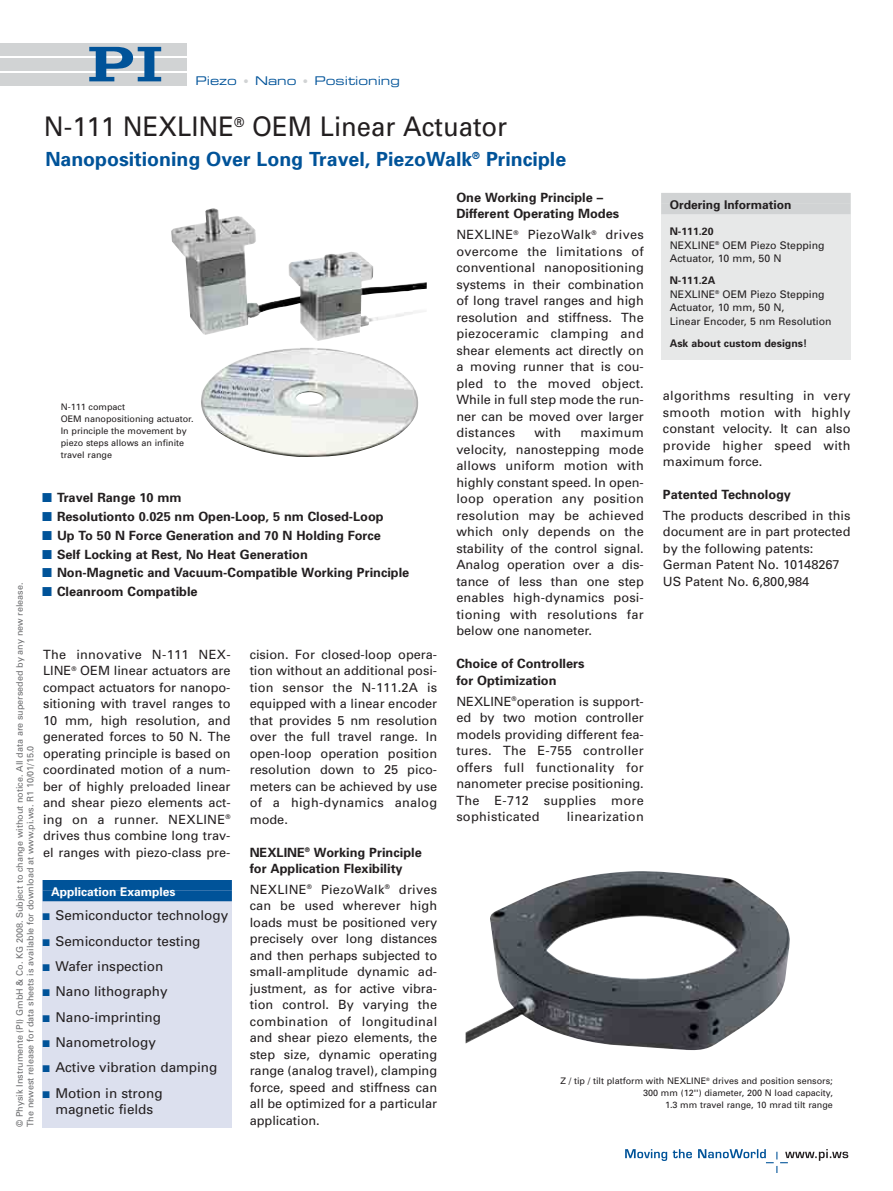
<style>
.page{position:relative;width:893px;height:1191px;background:#fff}
.page>*{position:absolute;margin:0;border:0;box-sizing:border-box;transform-origin:0 0}
.t1{font:27px "Univers";color:#231f20;scale:.95 1}
.t2{font:700 19.5px "Univers";color:#005399}
.t3{font:13.5px/16.2px "Univers";color:#231f20;text-align:center}
.t4{font:12.75px/16.5px "Univers";color:#231f20;text-align:justify}
.t5{font:700 12.75px/16.5px "Univers";color:#231f20}
.t6{font:12.75px "Univers";letter-spacing:.02em;color:#231f20}
.t7{font:12px "Eurostile Extended Two";color:#005399}
.t8{font:700 12px "Univers";color:#231f20}
.t9{font:700 12px "Univers";color:#fff}
.t10{font:10.5px/13.5px "Univers";color:#231f20}
.t11{font:700 10.5px "Univers";color:#231f20}
.t12{font:9px/12px "Univers";color:#231f20}
.t13{font:9px/10.8px "Univers";color:#6d6e70}
.s1{font-size:10.5px;color:#d1d3d4}
.s2{font-weight:700}
.s3{font-family:"European Pi Three";font-weight:400;font-size:15px;color:#005399}
.s4{font-family:"European Pi Three";font-size:11.25px;color:#005399}
</style>
<div class="page">
<div style="left:64px;top:43px;width:123px;height:12px;background:#d1d3d4"></div>
<div style="left:64px;top:58px;width:123px;height:12px;background:#d1d3d4"></div>
<div style="left:64px;top:73px;width:123px;height:12px;background:#d1d3d4"></div>
<svg style="left:89px;top:47px;width:72px;height:34px"></svg>
<div style="left:0;top:43px;width:86px;height:12px;background:#d1d3d4"></div>
<div style="left:0;top:58px;width:86px;height:12px;background:#d1d3d4"></div>
<div style="left:0;top:73px;width:86px;height:12px;background:#d1d3d4"></div>
<svg style="left:625px;top:1149px;width:223px;height:23px"></svg>
<div style="left:661px;top:193px;width:189px;height:166px;background:#e7e8e8"></div>
<div style="left:661px;top:193px;width:189px;height:10px;background:#d1d3d4"></div>
<div style="left:661px;top:203px;width:189px;height:11px;background:#d1d3d4"></div>
<div style="left:43px;top:880px;width:189px;height:247px;background:#dce0ee"></div>
<div style="left:43px;top:880px;width:189px;height:10px;background:#005399"></div>
<div style="left:43px;top:890px;width:189px;height:11px;background:#005399"></div>
<img style="left:171px;top:208px;width:256px;height:249px">
<img style="left:466px;top:871px;width:324px;height:179px">
<p class="t7" style="left:196px;top:76px;width:206px">Piezo <span class="s1">•</span> Nano <span class="s1">•</span> Positioning</p>
<h1 class="t1" style="left:44px;top:117px;width:489px">N-111 NEXLINE<sup>®</sup> OEM Linear Actuator</h1>
<h2 class="t2" style="left:45px;top:152px;width:522px">Nanopositioning Over Long Travel, PiezoWalk<sup>®</sup> Principle</h2>
<p class="t5" style="left:456px;top:190px;width:164px">One Working Principle –<br>Different Operating Modes</p>
<p class="t4" style="left:456px;top:228px;width:189px">NEXLINE<sup>®</sup> PiezoWalk<sup>®</sup> drives overcome the limitations of conventional nanopositioning systems in their combination of long travel ranges and high resolution and stiffness. The piezoceramic clamping and shear elements act directly on a moving runner that is cou&shy;pled to the moved object.<br>While in full step mode the run&shy;ner can be moved over larger distances</p>
<p class="t8" style="left:670px;top:200px;width:123px">Ordering Information</p>
<p class="t10" style="left:670px;top:225px;width:156px"><span class="s2">N-111.20<br></span>NEXLINE<sup>®</sup> OEM Piezo Stepping<br>Actuator, 10 mm, 50 N</p>
<p class="t10" style="left:670px;top:274px;width:163px"><span class="s2">N-111.2A<br></span>NEXLINE<sup>®</sup> OEM Piezo Stepping<br>Actuator, 10 mm, 50 N,<br>Linear Encoder, 5 nm Resolution</p>
<p class="t11" style="left:670px;top:339px;width:139px">Ask about custom designs!</p>
<p class="t4" style="left:663px;top:388px;width:189px">algorithms resulting in very smooth motion with highly constant velocity. It can also provide higher speed with maximum force.</p>
<p class="t5" style="left:663px;top:487px;width:130px">Patented Technology</p>
<p class="t4" style="left:663px;top:508px;width:189px;text-align:left">The products described in this document are in part protected by the following patents:<br>German Patent No. 10148267<br>US Patent No. 6,800,984</p>
<p class="t12" style="left:61px;top:402px;width:134px">N-111 compact<br>OEM nanopositioning actuator.<br>In principle the movement by piezo steps allows an infinite travel range</p>
<p class="t4" style="left:456px;top:425px;width:189px;text-indent:124px">maximum velocity, nanostepping mode allows uniform motion with highly constant speed. In open&shy;loop operation any position resolution may be achieved which only depends on the stability of the control signal.<br>Analog operation over a dis&shy;tance of less than one step enables high-dynamics posi&shy;tioning with resolutions far below one nanometer.</p>
<p class="t5" style="left:456px;top:656px;width:130px">Choice of Controllers for Optimization</p>
<p class="t4" style="left:456px;top:694px;width:189px">NEXLINE<sup>®</sup>operation is support&shy;ed by two motion controller models providing different fea&shy;tures. The E-755 controller offers full functionality for nanometer precise positioning.<br>The E-712 supplies more sophisticated</p>
<p class="t4" style="left:534px;top:425px;width:29px">with</p>
<p class="t5" style="left:42px;top:490px;width:141px"><span class="s3">-</span> Travel Range 10 mm</p>
<p class="t5" style="left:42px;top:509px;width:343px"><span class="s3">-</span> Resolutionto 0.025 nm Open-Loop, 5 nm Closed-Loop</p>
<p class="t5" style="left:42px;top:528px;width:340px"><span class="s3">-</span> Up To 50 N Force Generation and 70 N Holding Force</p>
<p class="t5" style="left:42px;top:547px;width:267px"><span class="s3">-</span> Self Locking at Rest, No Heat Generation</p>
<p class="t5" style="left:42px;top:565px;width:369px"><span class="s3">-</span> Non-Magnetic and Vacuum-Compatible Working Principle</p>
<p class="t5" style="left:42px;top:584px;width:157px"><span class="s3">-</span> Cleanroom Compatible</p>
<p class="t13" style="left:15px;top:1127px;width:546px;rotate:-90deg">© Physik Instrumente (PI) GmbH &amp; Co. KG 2008. Subject to change without notice. All data are superseded by any new release.<br>The newest release for data sheets is available for download at www.pi.ws. R1 10/01/15.0</p>
<p class="t4" style="left:43px;top:647px;width:189px">The innovative N-111 NEX-LINE<sup>®</sup> OEM linear actuators are compact actuators for nanopo&shy;sitioning with travel ranges to 10 mm, high resolution, and generated forces to 50 N. The operating principle is based on coordinated motion of a num&shy;ber of highly preloaded linear and shear piezo elements act&shy;ing on a runner. NEXLINE<sup>® </sup>drives thus combine long trav&shy;el ranges with piezo-class pre-</p>
<p class="t4" style="left:250px;top:647px;width:189px">cision. For closed-loop opera&shy;tion without an additional posi&shy;tion sensor the N-111.2A is equipped with a linear encoder that provides 5 nm resolution over the full travel range. In open-loop operation position resolution down to 25 pico&shy;meters can be achieved by use of a high-dynamics analog mode.</p>
<p class="t6" style="left:567px;top:812px;width:79px">linearization</p>
<p class="t5" style="left:250px;top:845px;width:174px">NEXLINE<sup>®</sup> Working Principle for Application Flexibility</p>
<p class="t4" style="left:250px;top:882px;width:189px">NEXLINE<sup>®</sup> PiezoWalk<sup>®</sup> drives can be used wherever high loads must be positioned very precisely over long distances and then perhaps subjected to small-amplitude dynamic ad&shy;justment, as for active vibra&shy;tion control. By varying the combination of longitudinal and shear piezo elements, the step size, dynamic operating range (analog travel), clamping force, speed and stiffness can all be optimized for a particular application.</p>
<p class="t9" style="left:51px;top:887px;width:126px">Application Examples</p>
<p class="t3" style="left:43px;top:908px;width:187px"><span class="s4">-</span> Semiconductor technology</p>
<p class="t3" style="left:43px;top:933px;width:159px"><span class="s4">-</span> Semiconductor testing</p>
<p class="t3" style="left:43px;top:959px;width:122px"><span class="s4">-</span> Wafer inspection</p>
<p class="t3" style="left:43px;top:984px;width:126px"><span class="s4">-</span> Nano lithography</p>
<p class="t3" style="left:43px;top:1010px;width:120px"><span class="s4">-</span> Nano-imprinting</p>
<p class="t3" style="left:43px;top:1035px;width:115px"><span class="s4">-</span> Nanometrology</p>
<p class="t3" style="left:43px;top:1060px;width:176px"><span class="s4">-</span> Active vibration damping</p>
<p class="t3" style="left:43px;top:1086px;width:121px"><span class="s4">-</span> Motion in strong magnetic fields</p>
<p class="t12" style="left:560px;top:1075px;width:274px;text-align:right">Z / tip / tilt platform with NEXLINE<sup>®</sup> drives and position sensors;<br>300 mm (12'') diameter, 200 N load capacity,<br>1.3 mm travel range, 10 mrad tilt range</p>
</div>
